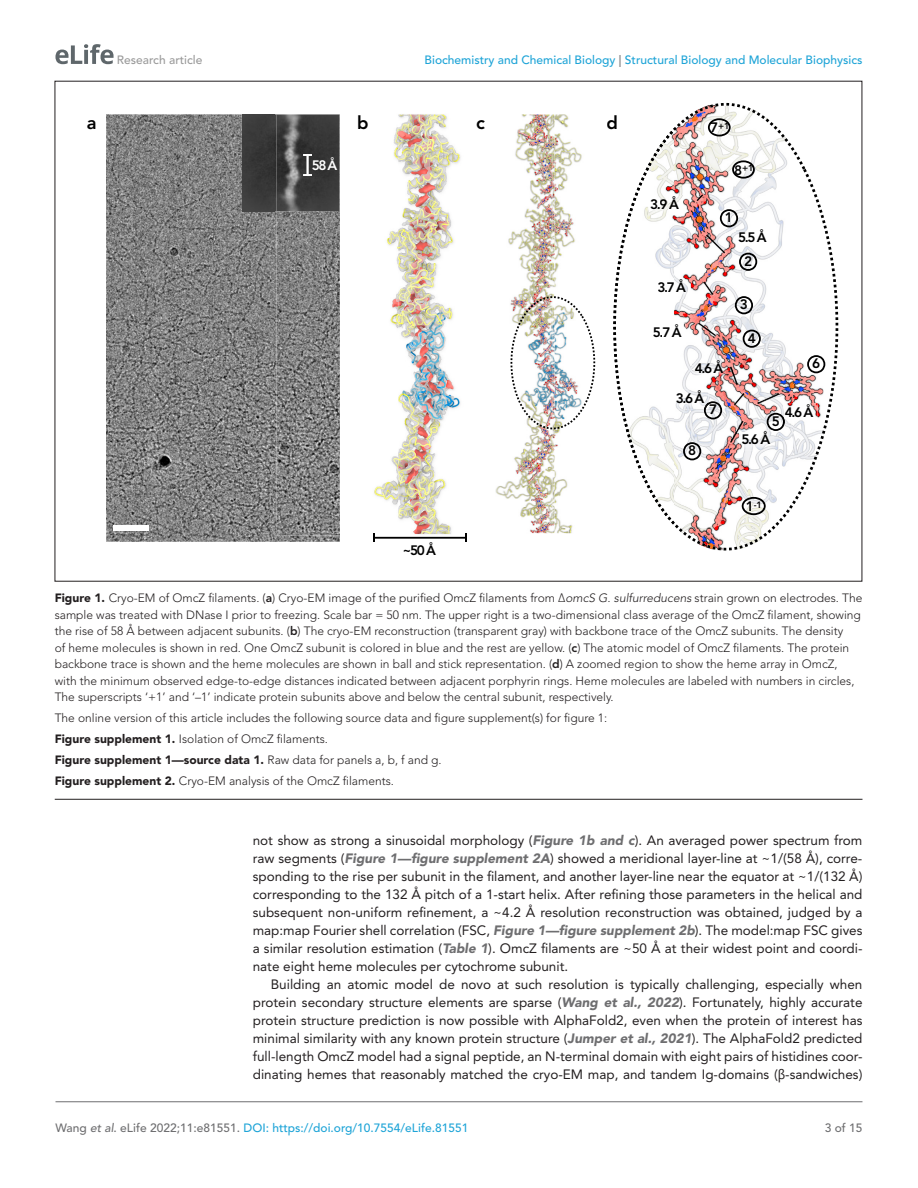
<style>
.page{position:relative;width:918px;height:1188px;background:#fff}
.page>*{position:absolute;margin:0;border:0;box-sizing:border-box;transform-origin:0 0}
.t1{font:800 18.15px "Avenir LT Std";color:#000}
.t2{font:800 13.65px "Avenir LT Std";color:#000}
.t3{font:800 13.65px "Avenir LT Std";color:#fff}
.t4{font:13.5px/18px "Avenir LT Std";color:#231f20;text-align:justify}
.t5{font:300 12px/16.5px "Avenir LT Std";color:#231f20}
.t6{font:500 12px "Avenir LT Std";color:#1ea4d7}
.t7{font:500 12px "Avenir LT Std";color:#9a9a9a}
.t8{font:500 12px "Avenir LT Std";color:#6e6e70}
.t9{font:800 9.15px "Avenir LT Std";color:#000}
.s1{color:#6e6e70}
.s2{font-size:13.65px}
.s3{font-weight:900}
.s4{font-weight:800}
.s5{font-style:italic}
.s6{font-weight:900;font-style:italic;color:#6e6e70}
.s7{font-family:"Segoe UI"}
.s8{font-style:italic;color:#6e6e70}
</style>
<div class="page">
<svg style="left:55px;top:44px;width:59px;height:20px"></svg>
<hr style="left:56px;top:1101px;width:806px;height:1px;background:#6e6e70">
<hr style="left:55px;top:799px;width:807px;height:1px;background:#231f20">
<img style="left:106px;top:512px;width:234px;height:30px">
<img style="left:106px;top:206px;width:169px;height:306px">
<img style="left:106px;top:114px;width:137px;height:31px">
<img style="left:106px;top:145px;width:136px;height:61px">
<div style="left:113px;top:526px;width:35px;height:5px;background:#fff"></div>
<img style="left:243px;top:114px;width:32px;height:97px">
<svg style="left:618px;top:103px;width:220px;height:448px"></svg>
<svg style="left:720px;top:209px;width:18px;height:18px"></svg>
<svg style="left:739px;top:253px;width:18px;height:18px"></svg>
<svg style="left:732px;top:160px;width:23px;height:19px"></svg>
<svg style="left:742px;top:497px;width:24px;height:18px"></svg>
<svg style="left:708px;top:118px;width:23px;height:18px"></svg>
<svg style="left:735px;top:296px;width:18px;height:18px"></svg>
<svg style="left:743px;top:330px;width:18px;height:18px"></svg>
<svg style="left:807px;top:355px;width:18px;height:18px"></svg>
<svg style="left:683px;top:442px;width:18px;height:18px"></svg>
<svg style="left:696px;top:193px;width:8px;height:9px"></svg>
<img style="left:674px;top:195px;width:9px;height:20px">
<img style="left:705px;top:233px;width:21px;height:22px">
<svg style="left:706px;top:235px;width:19px;height:18px"></svg>
<img style="left:737px;top:228px;width:34px;height:20px">
<img style="left:674px;top:279px;width:16px;height:20px">
<img style="left:702px;top:280px;width:13px;height:16px">
<svg style="left:704px;top:282px;width:9px;height:13px"></svg>
<img style="left:697px;top:322px;width:20px;height:15px">
<svg style="left:699px;top:323px;width:17px;height:13px"></svg>
<img style="left:666px;top:323px;width:20px;height:20px">
<img style="left:729px;top:366px;width:10px;height:20px">
<svg style="left:731px;top:367px;width:7px;height:18px"></svg>
<img style="left:693px;top:360px;width:34px;height:20px">
<img style="left:733px;top:392px;width:12px;height:15px">
<svg style="left:734px;top:394px;width:10px;height:11px"></svg>
<img style="left:675px;top:390px;width:33px;height:20px">
<svg style="left:704px;top:401px;width:18px;height:18px"></svg>
<img style="left:756px;top:392px;width:24px;height:13px">
<svg style="left:758px;top:394px;width:21px;height:10px"></svg>
<img style="left:783px;top:403px;width:34px;height:20px">
<img style="left:729px;top:420px;width:16px;height:24px">
<svg style="left:730px;top:421px;width:13px;height:22px"></svg>
<img style="left:739px;top:430px;width:35px;height:20px">
<svg style="left:767px;top:413px;width:18px;height:18px"></svg>
<img style="left:275px;top:114px;width:65px;height:97px">
<img style="left:276px;top:115px;width:247px;height:418px">
<img style="left:276px;top:115px;width:64px;height:96px">
<img style="left:358px;top:116px;width:10px;height:14px">
<svg style="left:303px;top:154px;width:9px;height:22px"></svg>
<img style="left:312px;top:160px;width:14px;height:10px">
<svg style="left:328px;top:157px;width:9px;height:13px"></svg>
<img style="left:398px;top:115px;width:1px;height:417px">
<img style="left:555px;top:114px;width:60px;height:419px">
<img style="left:615px;top:338px;width:1px;height:36px">
<img style="left:616px;top:338px;width:50px;height:55px">
<img style="left:614px;top:114px;width:60px;height:224px">
<img style="left:615px;top:128px;width:59px;height:163px">
<img style="left:648px;top:195px;width:26px;height:20px">
<svg style="left:651px;top:196px;width:28px;height:13px"></svg>
<img style="left:656px;top:279px;width:18px;height:20px">
<svg style="left:658px;top:283px;width:16px;height:10px"></svg>
<svg style="left:654px;top:324px;width:28px;height:13px"></svg>
<svg style="left:674px;top:390px;width:1px;height:20px"></svg>
<img style="left:607px;top:116px;width:10px;height:14px">
<img style="left:469px;top:501px;width:86px;height:32px">
<img style="left:523px;top:114px;width:32px;height:387px">
<img style="left:398px;top:114px;width:126px;height:1px">
<svg style="left:477px;top:120px;width:8px;height:10px"></svg>
<img style="left:511px;top:296px;width:84px;height:133px">
<svg style="left:371px;top:532px;width:96px;height:10px"></svg>
<img style="left:401px;top:540px;width:39px;height:2px">
<h1 class="t1" style="left:87px;top:112px;width:11px">a</h1>
<p class="t7" style="left:117px;top:53px;width:87px">Research article</p>
<p class="t6" style="left:425px;top:53px;width:439px">Biochemistry and Chemical Biology <span class="s1">|</span> Structural Biology and Molecular Biophysics</p>
<p class="t3" style="left:312px;top:157px;width:27px">58Å</p>
<h1 class="t1" style="left:357px;top:112px;width:13px">b</h1>
<h1 class="t1" style="left:476px;top:112px;width:10px">c</h1>
<h1 class="t1" style="left:606px;top:112px;width:13px">d</h1>
<p class="t9" style="left:710px;top:121px;width:21px"><span class="s2">7</span>+1</p>
<p class="t2" style="left:650px;top:196px;width:30px">3.9 Å</p>
<p class="t2" style="left:657px;top:280px;width:30px">3.7 Å</p>
<p class="t2" style="left:653px;top:324px;width:30px">5.7 Å</p>
<p class="t9" style="left:734px;top:163px;width:21px"><span class="s2">8</span>+1</p>
<p class="t2" style="left:725px;top:210px;width:10px">1</p>
<p class="t2" style="left:738px;top:229px;width:30px">5.5 Å</p>
<p class="t2" style="left:744px;top:253px;width:10px">2</p>
<p class="t2" style="left:740px;top:297px;width:10px">3</p>
<p class="t2" style="left:748px;top:330px;width:10px">4</p>
<p class="t2" style="left:695px;top:361px;width:30px">4.6 Å</p>
<p class="t2" style="left:676px;top:391px;width:30px">3.6 Å</p>
<p class="t2" style="left:709px;top:402px;width:10px">7</p>
<p class="t2" style="left:688px;top:443px;width:10px">8</p>
<p class="t2" style="left:812px;top:356px;width:10px">6</p>
<p class="t2" style="left:785px;top:404px;width:30px">4.6 Å</p>
<p class="t2" style="left:772px;top:413px;width:10px">5</p>
<p class="t2" style="left:742px;top:431px;width:30px">5.6 Å</p>
<p class="t9" style="left:746px;top:499px;width:18px"><span class="s2">1</span>-1</p>
<p class="t2" style="left:402px;top:542px;width:35px">~50 Å</p>
<p class="t5" style="left:55px;top:590px;width:809px"><span class="s3">Figure 1.</span> Cryo-EM of OmcZ filaments. (<span class="s4">a</span>) Cryo-EM image of the purified OmcZ filaments from Δ<span class="s5">omcS G. sulfurreducens</span> strain grown on electrodes. The sample was treated with DNase I prior to freezing. Scale bar = 50 nm. The upper right is a two-dimensional class average of the OmcZ filament, showing the rise of 58 Å between adjacent subunits. (<span class="s4">b</span>) The cryo-EM reconstruction (transparent gray) with backbone trace of the OmcZ subunits. The density<br>of heme molecules is shown in red. One OmcZ subunit is colored in blue and the rest are yellow. (<span class="s4">c</span>) The atomic model of OmcZ filaments. The protein backbone trace is shown and the heme molecules are shown in ball and stick representation. (<span class="s4">d</span>) A zoomed region to show the heme array in OmcZ, with the minimum observed edge-to-edge distances indicated between adjacent porphyrin rings. Heme molecules are labeled with numbers in circles, The superscripts ‘+1’ and ‘–1’ indicate protein subunits above and below the central subunit, respectively.</p>
<p class="t5" style="left:55px;top:708px;width:554px;line-height:21px">The online version of this article includes the following source data and figure supplement(s) for figure 1:<br><span class="s3">Figure supplement 1.</span> Isolation of OmcZ filaments.<br><span class="s3">Figure supplement 1—source data 1.</span> Raw data for panels a, b, f and g.<br><span class="s3">Figure supplement 2.</span> Cryo-EM analysis of the OmcZ filaments.</p>
<p class="t4" style="left:253px;top:832px;width:611px">not show as strong a sinusoidal morphology (<span class="s6">Figure 1b and c</span>). An averaged power spectrum from raw segments (<span class="s6">Figure 1—figure supplement 2A</span>) showed a meridional layer-line at ~1/(58 Å), corre&shy;sponding to the rise per subunit in the filament, and another layer-line near the equator at ~1/(132 Å) corresponding to the 132 Å pitch of a 1-start helix. After refining those parameters in the helical and subsequent non-uniform refinement, a ~4.2 Å resolution reconstruction was obtained, judged by a map:map Fourier shell correlation (FSC, <span class="s6">Figure 1—figure supplement 2b</span>). The model:map FSC gives a similar resolution estimation (<span class="s6">Table 1</span>). OmcZ filaments are ~50 Å at their widest point and coordi&shy;nate eight heme molecules per cytochrome subunit.</p>
<p class="t4" style="left:253px;top:976px;width:611px;text-indent:18px">Building an atomic model de novo at such resolution is typically challenging, especially when protein secondary structure elements are sparse (<span class="s6">Wang et al., 2022</span>). Fortunately, highly accurate protein structure prediction is now possible with AlphaFold2, even when the protein of interest has minimal similarity with any known protein structure (<span class="s6">Jumper et al., 2021</span>). The AlphaFold2 predicted full-length OmcZ model had a signal peptide, an N-terminal domain with eight pairs of histidines coor&shy;dinating hemes that reasonably matched the cryo-EM map, and tandem Ig-domains (<span class="s7">β</span>-sandwiches)</p>
<p class="t6" style="left:56px;top:1121px;width:414px"><span class="s1">Wang</span> <span class="s8">et al</span><span class="s1">. eLife 2022;11:e81551.</span> DOI: https://doi.org/10.7554/eLife.81551</p>
<p class="t8" style="left:825px;top:1121px;width:39px">3 of 15</p>
</div>
